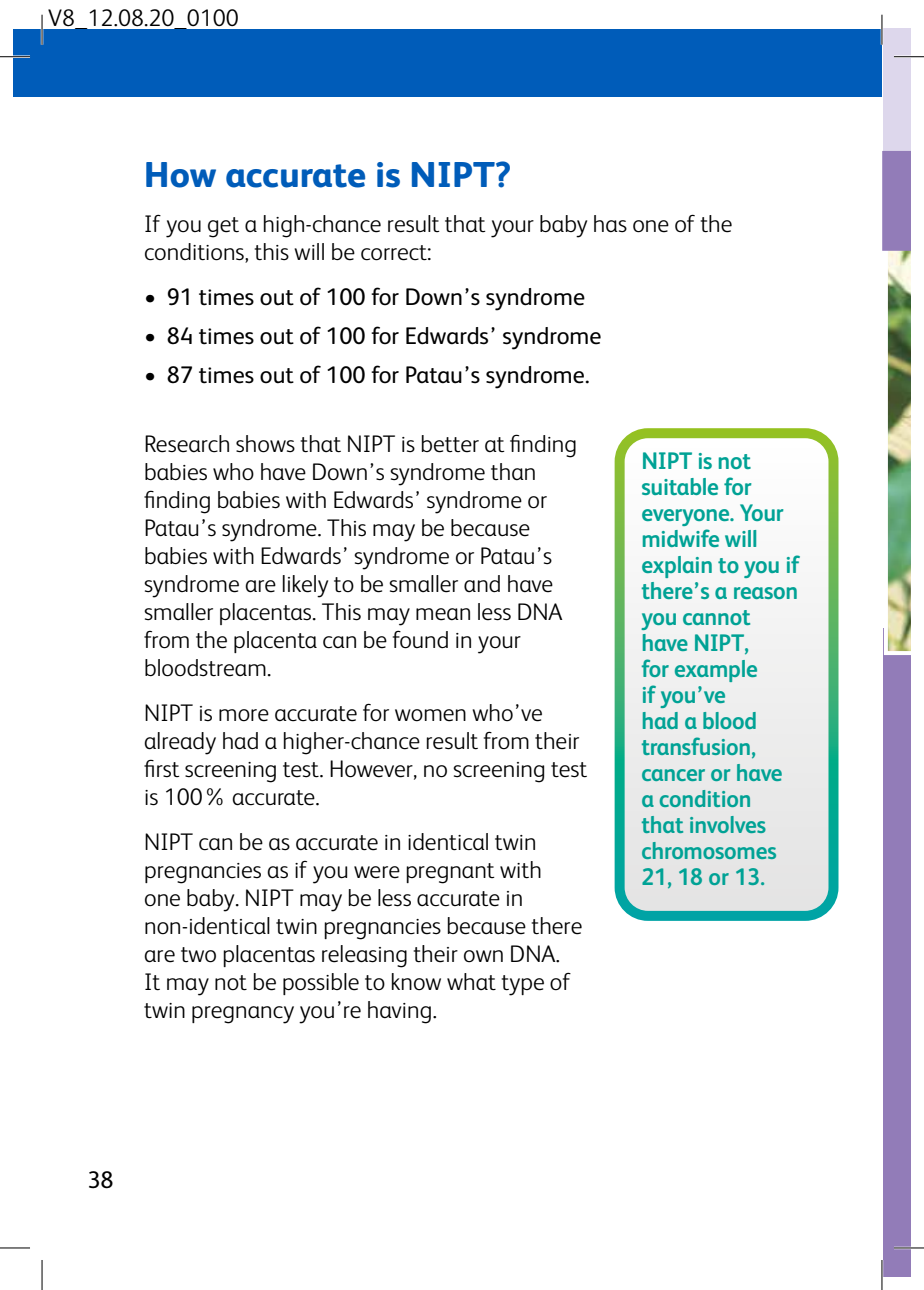
<style>
.page{position:relative;width:924px;height:1290px;background:#fff}
.page>*{position:absolute;margin:0;border:0;box-sizing:border-box;transform-origin:0 0}
.B_head{font:800 36px "FS Albert";color:#005cb9}
.Body_text{font:300 24px/28px "FS Albert";color:#000}
.Emotional_panel_body{font:700 24px/26px "FS Albert";letter-spacing:-.01em;color:#00a295;scale:.95 1}
.t1{font:24px "FS Albert";color:#000}
</style>
<div class="page">
<div style="left:882px;top:627px;width:27px;height:649px;background:#927cb8"></div>
<div style="left:882px;top:28px;width:27px;height:138px;background:#ddd7ec"></div>
<svg style="left:881px;top:95px;width:28px;height:618px"></svg>
<svg style="left:625px;top:439px;width:202px;height:470px"></svg>
<div style="left:614px;top:428px;width:224px;height:492px;border:10px solid #fff;border-radius:28px"></div>
<div style="left:14px;top:29px;width:867px;height:68px;background:#005cb9"></div>
<hr style="left:0;top:55px;width:30px;height:3px;background:#fff">
<hr style="left:893px;top:55px;width:30px;height:3px;background:#fff">
<hr style="left:893px;top:1246px;width:30px;height:2px;background:#fff">
<hr style="left:41px;top:15px;width:2px;height:30px;background:#fff">
<hr style="left:880px;top:15px;width:2px;height:30px;background:#fff">
<hr style="left:0;top:56px;width:30px;height:1px;background:#000">
<hr style="left:893px;top:56px;width:30px;height:1px;background:#000">
<hr style="left:0;top:1247px;width:30px;height:1px;background:#000">
<hr style="left:893px;top:1247px;width:30px;height:1px;background:#000">
<hr style="left:42px;top:15px;width:1px;height:30px;background:#000">
<hr style="left:42px;top:1259px;width:1px;height:30px;background:#000">
<hr style="left:881px;top:15px;width:1px;height:30px;background:#000">
<hr style="left:881px;top:1259px;width:1px;height:30px;background:#000">
<p class="Body_text" style="left:48px;top:3px;width:192px">V8_12.08.20_0100</p>
<p class="B_head" style="left:144px;top:148px;width:368px">How accurate is NIPT?</p>
<p class="Body_text" style="left:144px;top:208px;width:589px">If you get a high-chance result that your baby has one of the conditions, this will be correct:</p>
<p class="t1" style="left:144px;top:280px;width:442px">• 91 times out of 100 for Down’s syndrome</p>
<p class="t1" style="left:144px;top:320px;width:458px">• 84 times out of 100 for Edwards’ syndrome</p>
<p class="t1" style="left:144px;top:359px;width:447px">• 87 times out of 100 for Patau’s syndrome.</p>
<p class="Body_text" style="left:144px;top:428px;width:434px">Research shows that NIPT is better at finding babies who have Down’s syndrome than finding babies with Edwards’ syndrome or Patau’s syndrome. This may be because babies with Edwards’ syndrome or Patau’s syndrome are likely to be smaller and have smaller placentas. This may mean less DNA from the placenta can be found in your bloodstream.</p>
<p class="Body_text" style="left:144px;top:697px;width:444px">NIPT is more accurate for women who’ve already had a higher-chance result from their first screening test. However, no screening test is 100% accurate.</p>
<p class="Body_text" style="left:144px;top:826px;width:439px">NIPT can be as accurate in identical twin pregnancies as if you were pregnant with one baby. NIPT may be less accurate in non-identical twin pregnancies because there are two placentas releasing their own DNA.<br>It may not be possible to know what type of twin pregnancy you’re having.</p>
<p class="Emotional_panel_body" style="left:641px;top:447px;width:168px">NIPT is not suitable for everyone. Your midwife will explain to you if there’s a reason you cannot have NIPT,<br>for example<br>if you’ve<br>had a blood transfusion, cancer or have a condition that involves chromosomes<br>21, 18 or 13.</p>
<p class="t1" style="left:87px;top:1163px;width:28px">38</p>
</div>
